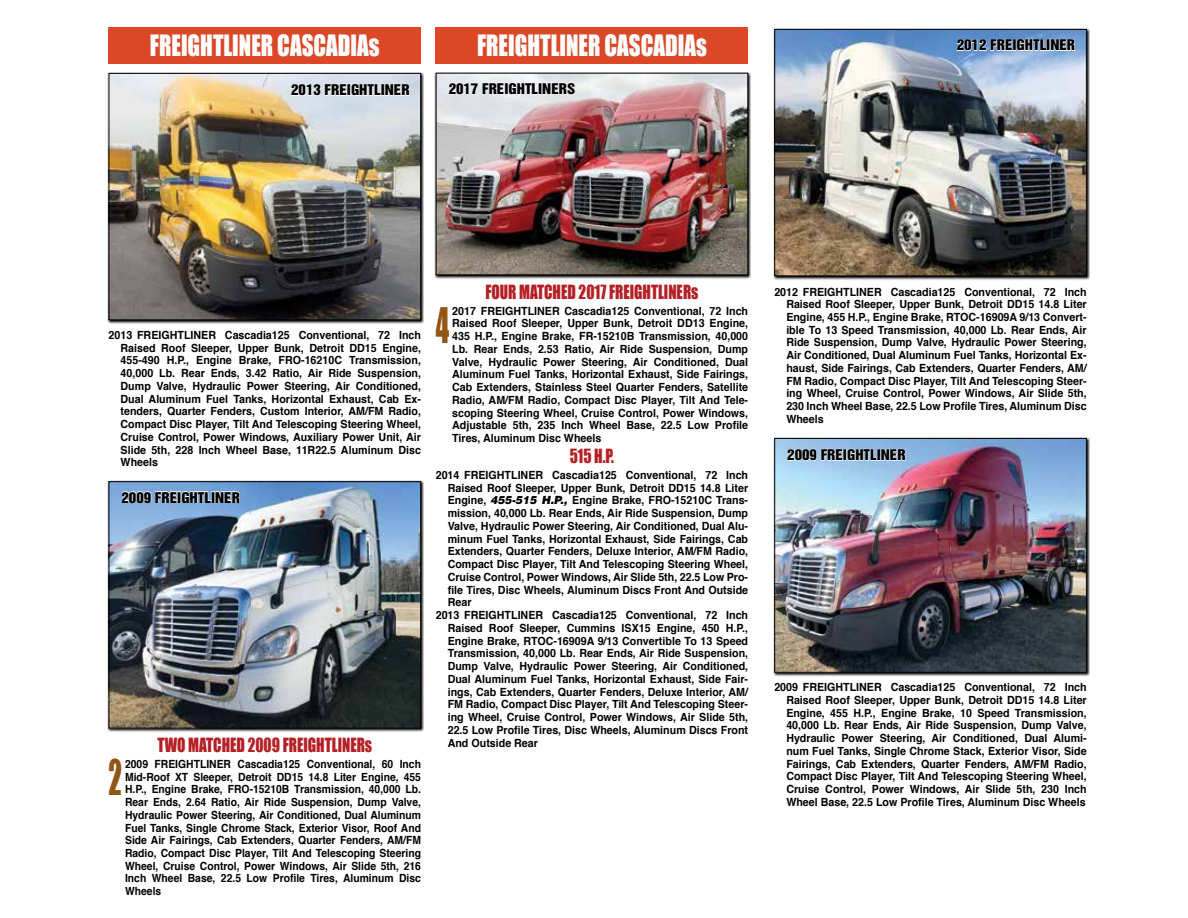
<style>
.page{position:relative;width:1188px;height:918px;background:#fff}
.page>*{position:absolute;margin:0;border:0;box-sizing:border-box;transform-origin:0 0}
.t1{font:45px "Impact";color:#925514;scale:.6 1}
.t2{font:27px "Impact";color:#fff;scale:.85 1}
.t3{font:18px "Impact";color:#b52025;scale:.85 1}
.t4{font:13.5px "Helvetica Inserat";color:#000;scale:1.1 1}
.t5{font:700 11.25px/12.8px "Helvetica";color:#000;text-align:justify;scale:.95 1}
.t6{font:700 11.25px/12.8px "Helvetica";color:#000;text-align:justify;scale:.92 1}
.s1{font-weight:900;font-style:italic}
</style>
<div class="page">
<div style="left:109px;top:27px;width:312px;height:37px;background:#db4727"></div>
<svg style="left:107px;top:72px;width:317px;height:252px;background:#848483"></svg>
<img style="left:111px;top:75px;width:308px;height:243px">
<div style="left:109px;top:73px;width:312px;height:247px;border:1px solid #000"></div>
<svg style="left:291px;top:84px;width:120px;height:12px"></svg>
<svg style="left:107px;top:480px;width:317px;height:252px;background:#949595"></svg>
<img style="left:111px;top:483px;width:308px;height:244px">
<div style="left:109px;top:481px;width:312px;height:248px;border:1px solid #000"></div>
<svg style="left:121px;top:491px;width:120px;height:12px"></svg>
<div style="left:436px;top:27px;width:312px;height:37px;background:#db4727"></div>
<svg style="left:434px;top:72px;width:317px;height:207px;background:#818181"></svg>
<img style="left:438px;top:75px;width:308px;height:198px">
<div style="left:436px;top:73px;width:312px;height:202px;border:1px solid #000"></div>
<svg style="left:448px;top:82px;width:128px;height:31px"></svg>
<svg style="left:773px;top:28px;width:317px;height:252px;background:#8a8a8a"></svg>
<img style="left:776px;top:31px;width:309px;height:243px">
<div style="left:774px;top:29px;width:313px;height:247px;border:1px solid #000"></div>
<svg style="left:956px;top:39px;width:120px;height:12px"></svg>
<div style="left:773px;top:437px;width:317px;height:239px;background:linear-gradient(to right,#313131,#2e2e2e)"></div>
<img style="left:776px;top:440px;width:309px;height:231px">
<div style="left:774px;top:438px;width:313px;height:235px;border:1px solid #000"></div>
<svg style="left:787px;top:448px;width:120px;height:13px"></svg>
<h2 class="t2" style="left:150px;top:25px;width:272px">FREIGHTLINER CASCADIAs</h2>
<p class="t4" style="left:291px;top:82px;width:109px">2013 FREIGHTLINER</p>
<h2 class="t2" style="left:477px;top:25px;width:272px">FREIGHTLINER CASCADIAs</h2>
<p class="t4" style="left:449px;top:80px;width:117px">2017 FREIGHTLINERS</p>
<p class="t4" style="left:957px;top:37px;width:109px">2012 FREIGHTLINER</p>
<p class="t5" style="left:121px;top:329px;width:318px;text-indent:-12px">2013 FREIGHTLINER Cascadia125 Conventional, 72 Inch Raised Roof Sleeper, Upper Bunk, Detroit DD15 Engine, 455-490 H.P., Engine Brake, FRO-16210C Transmission, 40,000 Lb. Rear Ends, 3.42 Ratio, Air Ride Suspension, Dump Valve, Hydraulic Power Steering, Air Conditioned, Dual Aluminum Fuel Tanks, Horizontal Exhaust, Cab Ex&shy;tenders, Quarter Fenders, Custom Interior, AM/FM Radio, Compact Disc Player, Tilt And Telescoping Steering Wheel, Cruise Control, Power Windows, Auxiliary Power Unit, Air Slide 5th, 228 Inch Wheel Base, 11R22.5 Aluminum Disc Wheels</p>
<p class="t4" style="left:122px;top:489px;width:109px">2009 FREIGHTLINER</p>
<h3 class="t3" style="left:157px;top:731px;width:254px">TWO MATCHED 2009 FREIGHTLINERs</h3>
<p class="t6" style="left:125px;top:758px;width:323px">2009 FREIGHTLINER Cascadia125 Conventional, 60 Inch Mid-Roof XT Sleeper, Detroit DD15 14.8 Liter Engine, 455<br>H.P., Engine Brake, FRO-15210B Transmission, 40,000 Lb.<br>Rear Ends, 2.64 Ratio, Air Ride Suspension, Dump Valve, Hydraulic Power Steering, Air Conditioned, Dual Aluminum Fuel Tanks, Single Chrome Stack, Exterior Visor, Roof And Side Air Fairings, Cab Extenders, Quarter Fenders, AM/FM Radio, Compact Disc Player, Tilt And Telescoping Steering Wheel, Cruise Control, Power Windows, Air Slide 5th, 216<br>Inch Wheel Base, 22.5 Low Profile Tires, Aluminum Disc Wheels</p>
<h1 class="t1" style="left:109px;top:743px;width:24px">2</h1>
<h3 class="t3" style="left:485px;top:278px;width:252px">FOUR MATCHED 2017 FREIGHTLINERs</h3>
<p class="t5" style="left:452px;top:305px;width:313px">2017 FREIGHTLINER Cascadia125 Conventional, 72 Inch Raised Roof Sleeper, Upper Bunk, Detroit DD13 Engine, 435 H.P., Engine Brake, FR-15210B Transmission, 40,000<br>Lb. Rear Ends, 2.53 Ratio, Air Ride Suspension, Dump Valve, Hydraulic Power Steering, Air Conditioned, Dual Aluminum Fuel Tanks, Horizontal Exhaust, Side Fairings, Cab Extenders, Stainless Steel Quarter Fenders, Satellite Radio, AM/FM Radio, Compact Disc Player, Tilt And Tele&shy;scoping Steering Wheel, Cruise Control, Power Windows, Adjustable 5th, 235 Inch Wheel Base, 22.5 Low Profile Tires, Aluminum Disc Wheels</p>
<h3 class="t3" style="left:570px;top:442px;width:54px">515 H.P.</h3>
<p class="t5" style="left:436px;top:469px;width:330px">2014 FREIGHTLINER Cascadia125 Conventional, 72 Inch</p>
<p class="t5" style="left:448px;top:482px;width:318px">Raised Roof Sleeper, Upper Bunk, Detroit DD15 14.8 Liter</p>
<p class="t5" style="left:448px;top:494px;width:318px">Engine, <span class="s1">455-515 H.P.,</span> Engine Brake, FRO-15210C Trans-</p>
<p class="t5" style="left:448px;top:507px;width:318px">mission, 40,000 Lb. Rear Ends, Air Ride Suspension, Dump</p>
<p class="t5" style="left:448px;top:520px;width:318px">Valve, Hydraulic Power Steering, Air Conditioned, Dual Alu-</p>
<p class="t5" style="left:448px;top:533px;width:318px">minum Fuel Tanks, Horizontal Exhaust, Side Fairings, Cab</p>
<p class="t5" style="left:448px;top:545px;width:318px">Extenders, Quarter Fenders, Deluxe Interior, AM/FM Radio,</p>
<p class="t5" style="left:448px;top:558px;width:318px">Compact Disc Player, Tilt And Telescoping Steering Wheel,</p>
<p class="t5" style="left:448px;top:571px;width:318px">Cruise Control, Power Windows, Air Slide 5th, 22.5 Low Pro-</p>
<p class="t5" style="left:448px;top:584px;width:318px">file Tires, Disc Wheels, Aluminum Discs Front And Outside</p>
<p class="t5" style="left:448px;top:596px;width:27px">Rear</p>
<p class="t5" style="left:436px;top:609px;width:330px">2013 FREIGHTLINER Cascadia125 Conventional, 72 Inch</p>
<p class="t5" style="left:448px;top:622px;width:318px">Raised Roof Sleeper, Cummins ISX15 Engine, 450 H.P.,</p>
<p class="t5" style="left:448px;top:635px;width:318px">Engine Brake, RTOC-16909A 9/13 Convertible To 13 Speed</p>
<p class="t5" style="left:448px;top:647px;width:318px">Transmission, 40,000 Lb. Rear Ends, Air Ride Suspension,</p>
<p class="t5" style="left:448px;top:660px;width:318px">Dump Valve, Hydraulic Power Steering, Air Conditioned,</p>
<p class="t5" style="left:448px;top:673px;width:318px">Dual Aluminum Fuel Tanks, Horizontal Exhaust, Side Fair-</p>
<p class="t5" style="left:448px;top:685px;width:318px">ings, Cab Extenders, Quarter Fenders, Deluxe Interior, AM/</p>
<p class="t5" style="left:448px;top:698px;width:318px">FM Radio, Compact Disc Player, Tilt And Telescoping Steer-</p>
<p class="t5" style="left:448px;top:711px;width:318px">ing Wheel, Cruise Control, Power Windows, Air Slide 5th,</p>
<p class="t5" style="left:448px;top:724px;width:318px">22.5 Low Profile Tires, Disc Wheels, Aluminum Discs Front</p>
<p class="t5" style="left:448px;top:736px;width:97px">And Outside Rear</p>
<h1 class="t1" style="left:436px;top:290px;width:24px">4</h1>
<p class="t5" style="left:786px;top:285px;width:318px;text-indent:-12px">2012 FREIGHTLINER Cascadia125 Conventional, 72 Inch Raised Roof Sleeper, Upper Bunk, Detroit DD15 14.8 Liter Engine, 455 H.P., Engine Brake, RTOC-16909A 9/13 Convert&shy;ible To 13 Speed Transmission, 40,000 Lb. Rear Ends, Air Ride Suspension, Dump Valve, Hydraulic Power Steering, Air Conditioned, Dual Aluminum Fuel Tanks, Horizontal Ex&shy;haust, Side Fairings, Cab Extenders, Quarter Fenders, AM/ FM Radio, Compact Disc Player, Tilt And Telescoping Steer&shy;ing Wheel, Cruise Control, Power Windows, Air Slide 5th, 230 Inch Wheel Base, 22.5 Low Profile Tires, Aluminum Disc Wheels</p>
<p class="t4" style="left:787px;top:447px;width:109px">2009 FREIGHTLINER</p>
<p class="t5" style="left:786px;top:681px;width:318px;text-indent:-12px">2009 FREIGHTLINER Cascadia125 Conventional, 72 Inch Raised Roof Sleeper, Upper Bunk, Detroit DD15 14.8 Liter Engine, 455 H.P., Engine Brake, 10 Speed Transmission, 40,000 Lb. Rear Ends, Air Ride Suspension, Dump Valve, Hydraulic Power Steering, Air Conditioned, Dual Alumi&shy;num Fuel Tanks, Single Chrome Stack, Exterior Visor, Side Fairings, Cab Extenders, Quarter Fenders, AM/FM Radio, Compact Disc Player, Tilt And Telescoping Steering Wheel, Cruise Control, Power Windows, Air Slide 5th, 230 Inch Wheel Base, 22.5 Low Profile Tires, Aluminum Disc Wheels</p>
</div>
